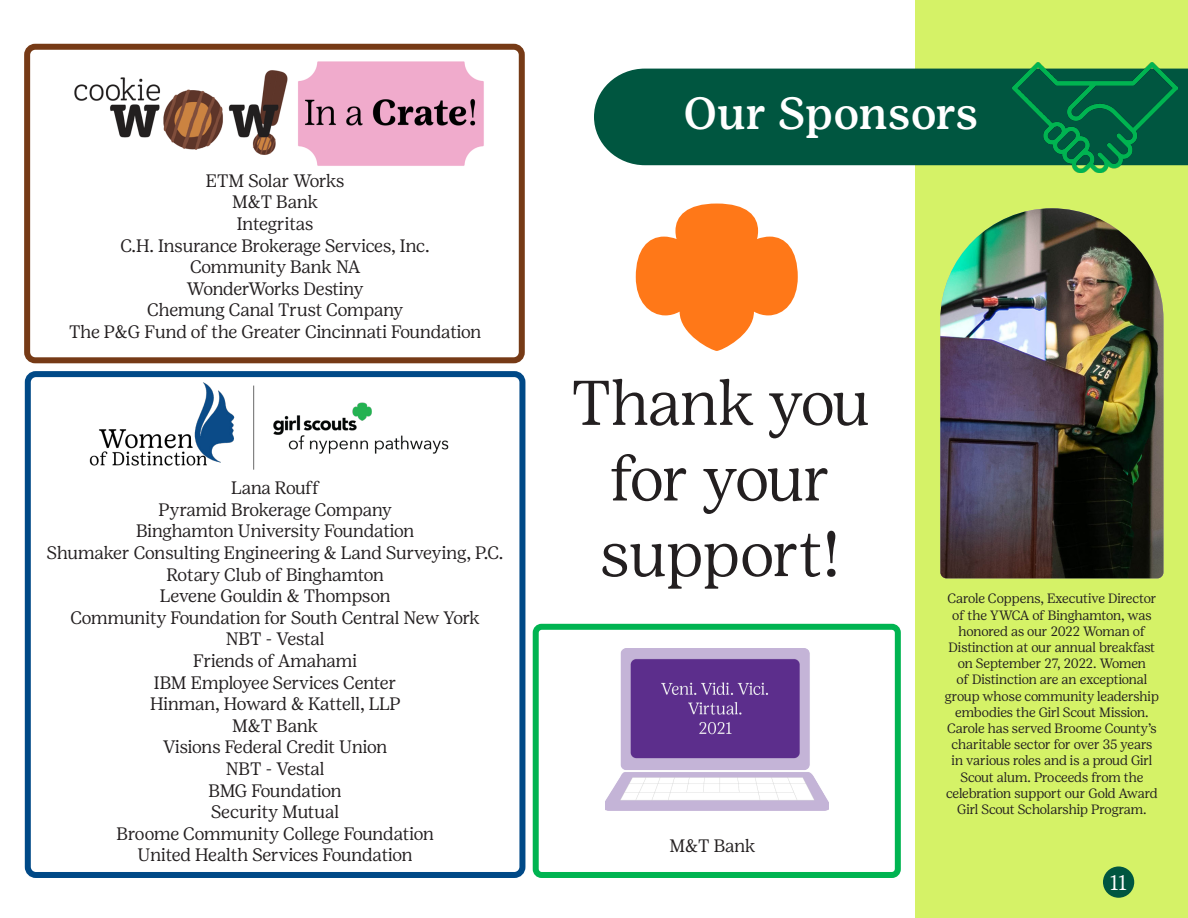
<style>
.page{position:relative;width:1188px;height:918px;background:#fff}
.page>*{position:absolute;margin:0;border:0;box-sizing:border-box;transform-origin:0 0}
.t1{font:300 63px "Girl Scout Display";color:#231f20}
.t2{font:500 45px "Girl Scout Text";color:#fff}
.t3{font:300 21px "Girl Scout Display";color:#fff}
.t4{font:300 18px "Girl Scout Display";letter-spacing:-.005em;color:#231f20}
.t5{font:300 13.5px/16.2px "Girl Scout Display";letter-spacing:-.01em;color:#231f20;text-align:center}
</style>
<div class="page">
<div style="left:25px;top:371px;width:500px;height:507px;border:6px solid #004987;border-radius:8px"></div>
<div style="left:533px;top:624px;width:368px;height:254px;border:6px solid #00b451;border-radius:6px"></div>
<div style="left:24px;top:44px;width:501px;height:319px;border:6px solid #763a16;border-radius:8px"></div>
<div style="left:916px;top:0;width:272px;height:918px;background:#d5f267"></div>
<div style="left:594px;top:69px;width:594px;height:96px;background:#005640"></div>
<img style="left:74px;top:61px;width:410px;height:105px">
<img style="left:89px;top:382px;width:360px;height:88px">
<img style="left:605px;top:648px;width:223px;height:162px">
<img style="left:1013px;top:63px;width:165px;height:110px">
<img style="left:940px;top:208px;width:223px;height:370px">
<div style="left:1103px;top:866px;width:31px;height:32px;background:#005640;border-radius:50%"></div>
<svg style="left:636px;top:204px;width:162px;height:147px"></svg>
<p class="t4" style="left:206px;top:170px;width:140px">ETM Solar Works</p>
<p class="t4" style="left:232px;top:192px;width:88px">M&amp;T Bank</p>
<p class="t4" style="left:237px;top:214px;width:78px">Integritas</p>
<p class="t4" style="left:120px;top:235px;width:311px">C.H. Insurance Brokerage Services, Inc.</p>
<p class="t4" style="left:190px;top:257px;width:172px">Community Bank NA</p>
<p class="t4" style="left:187px;top:278px;width:178px">WonderWorks Destiny</p>
<p class="t4" style="left:147px;top:300px;width:257px">Chemung Canal Trust Company</p>
<p class="t4" style="left:69px;top:322px;width:414px">The P&amp;G Fund of the Greater Cincinnati Foundation</p>
<p class="t4" style="left:231px;top:478px;width:90px">Lana Rouff</p>
<p class="t4" style="left:158px;top:499px;width:235px">Pyramid Brokerage Company</p>
<p class="t4" style="left:136px;top:521px;width:280px">Binghamton University Foundation</p>
<p class="t4" style="left:47px;top:543px;width:458px">Shumaker Consulting Engineering &amp; Land Surveying, P.C.</p>
<p class="t4" style="left:166px;top:564px;width:219px">Rotary Club of Binghamton</p>
<p class="t4" style="left:160px;top:586px;width:232px">Levene Gouldin &amp; Thompson</p>
<p class="t4" style="left:70px;top:607px;width:411px">Community Foundation for South Central New York</p>
<p class="t4" style="left:226px;top:629px;width:100px">NBT - Vestal</p>
<p class="t4" style="left:193px;top:651px;width:165px">Friends of Amahami</p>
<p class="t4" style="left:154px;top:672px;width:244px">IBM Employee Services Center</p>
<p class="t4" style="left:150px;top:694px;width:252px">Hinman, Howard &amp; Kattell, LLP</p>
<p class="t4" style="left:232px;top:715px;width:88px">M&amp;T Bank</p>
<p class="t4" style="left:163px;top:737px;width:226px">Visions Federal Credit Union</p>
<p class="t4" style="left:226px;top:759px;width:100px">NBT - Vestal</p>
<p class="t4" style="left:209px;top:780px;width:135px">BMG Foundation</p>
<p class="t4" style="left:211px;top:802px;width:129px">Security Mutual</p>
<p class="t4" style="left:116px;top:823px;width:319px">Broome Community College Foundation</p>
<p class="t4" style="left:138px;top:845px;width:276px">United Health Services Foundation</p>
<p class="t2" style="left:684px;top:88px;width:296px">Our Sponsors</p>
<p class="t1" style="left:571px;top:367px;width:300px">Thank you</p>
<p class="t1" style="left:611px;top:443px;width:221px">for your</p>
<p class="t1" style="left:601px;top:519px;width:241px">support!</p>
<p class="t4" style="left:669px;top:835px;width:88px">M&amp;T Bank</p>
<p class="t5" style="left:945px;top:591px;width:216px">Carole Coppens, Executive Director of the YWCA of Binghamton, was honored as our 2022 Woman of<br>Distinction at our annual breakfast on September 27, 2022. Women<br>of Distinction are an exceptional group whose community leadership embodies the Girl Scout Mission.<br>Carole has served Broome County’s charitable sector for over 35 years in various roles and is a proud Girl<br>Scout alum. Proceeds from the celebration support our Gold Award</p>
<p class="t5" style="left:957px;top:801px;width:191px">Girl Scout Scholarship Program.</p>
<p class="t3" style="left:1110px;top:871px;width:18px">11</p>
</div>
